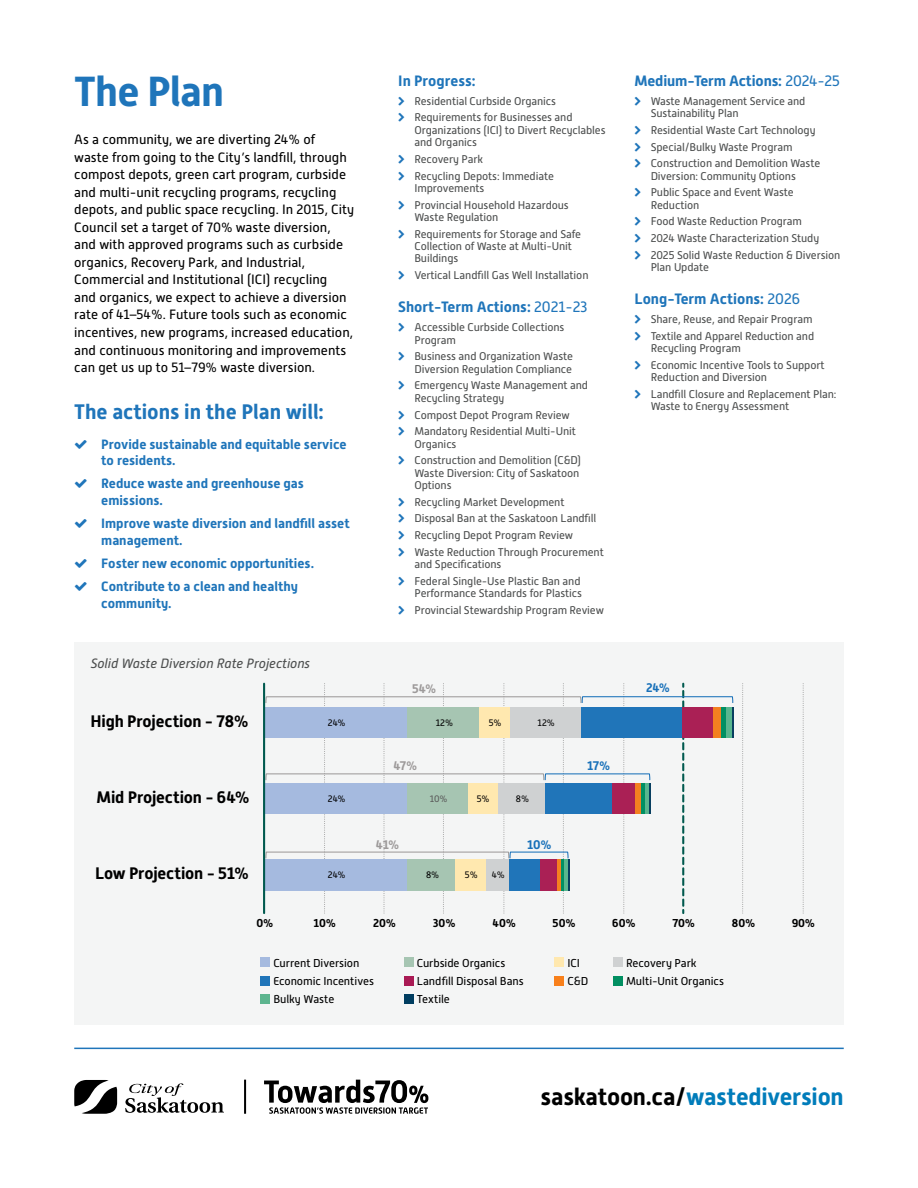
<style>
.page{position:relative;width:918px;height:1188px;background:#fff}
.page>*{position:absolute;margin:0;border:0;box-sizing:border-box;transform-origin:0 0}
.t1{font:700 42px "Alwyn New";letter-spacing:-.02em;color:#1f75ba}
.t2{font:700 24px "Alwyn New";letter-spacing:-.01em;color:#007cba}
.t3{font:700 21px "Alwyn New";color:#1f75ba}
.t4{font:700 16.65px "Alwyn New";letter-spacing:-.01em;color:#000}
.t5{font:700 15px "Alwyn New";color:#1f75ba}
.t6{font:13.5px/17.5px "Alwyn New";color:#000}
.t7{font:700 13.5px/16.5px "Alwyn New";color:#1f75ba}
.t8{font:italic 13.5px "Alwyn New";color:#4d4f4f}
.t9{font:700 12.45px "Alwyn New";color:#9d9a9a}
.t10{font:700 12.45px "Alwyn New";color:#1971b9}
.t11{font:11.4px "Alwyn New";letter-spacing:-.01em;color:#000}
.t12{font:700 11.4px "Alwyn New";color:#000}
.t13{font:11.25px/12.3px "Alwyn New";letter-spacing:-.01em;color:#4d4f4f}
.t14{font:9.45px "Alwyn New";letter-spacing:-.01em;color:#000}
.t15{font:9.45px "Alwyn New";color:#5a5a5a}
.s1{font-weight:400}
.s2{color:#000}
</style>
<div class="page">
<div style="left:74px;top:643px;width:770px;height:382px;background:#f4f5f5"></div>
<svg style="left:264px;top:1080px;width:164px;height:34px"></svg>
<svg style="left:74px;top:1080px;width:43px;height:34px"></svg>
<svg style="left:125px;top:1083px;width:99px;height:30px"></svg>
<hr style="left:244px;top:1080px;width:2px;height:34px;background:#000">
<hr style="left:74px;top:1048px;width:770px;height:1px;background:#1f75ba">
<svg style="left:803px;top:685px;width:1px;height:229px"></svg>
<svg style="left:742px;top:685px;width:1px;height:229px"></svg>
<svg style="left:265px;top:684px;width:469px;height:230px"></svg>
<hr style="left:263px;top:684px;width:2px;height:229px;background:#00594e">
<div style="left:260px;top:958px;width:10px;height:9px;background:#a5badf"></div>
<div style="left:404px;top:958px;width:9px;height:9px;background:#a6c5b2"></div>
<div style="left:554px;top:958px;width:10px;height:9px;background:#ffe8af"></div>
<div style="left:614px;top:958px;width:9px;height:9px;background:#cfd1d2"></div>
<div style="left:260px;top:976px;width:10px;height:10px;background:#2075b9"></div>
<div style="left:404px;top:976px;width:9px;height:10px;background:#a91a54"></div>
<div style="left:554px;top:976px;width:10px;height:10px;background:#f8801b"></div>
<div style="left:614px;top:976px;width:9px;height:10px;background:#018f61"></div>
<div style="left:260px;top:994px;width:10px;height:10px;background:#5db58f"></div>
<div style="left:404px;top:994px;width:9px;height:9px;background:#003d60"></div>
<p class="t1" style="left:74px;top:67px;width:151px">The Plan</p>
<p class="t6" style="left:74px;top:131px;width:281px">As a community, we are diverting 24% of<br>waste from going to the City’s landfill, through compost depots, green cart program, curbside and multi-unit recycling programs, recycling depots, and public space recycling. In 2015, City Council set a target of 70% waste diversion, and with approved programs such as curbside organics, Recovery Park, and Industrial, Commercial and Institutional (ICI) recycling<br>and organics, we expect to achieve a diversion rate of 41–54%. Future tools such as economic incentives, new programs, increased education, and continuous monitoring and improvements can get us up to 51–79% waste diversion.</p>
<p class="t3" style="left:74px;top:399px;width:251px">The actions in the Plan will:</p>
<p class="t7" style="left:101px;top:436px;width:247px">Provide sustainable and equitable service to residents.</p>
<p class="t7" style="left:101px;top:475px;width:204px">Reduce waste and greenhouse gas emissions.</p>
<p class="t7" style="left:101px;top:515px;width:250px">Improve waste diversion and landfill asset management.</p>
<p class="t7" style="left:101px;top:555px;width:214px">Foster new economic opportunities.</p>
<p class="t7" style="left:101px;top:578px;width:198px">Contribute to a clean and healthy community.</p>
<p class="t5" style="left:398px;top:72px;width:79px">In Progress:</p>
<p class="t13" style="left:414px;top:95px;width:143px">Residential Curbside Organics</p>
<p class="t13" style="left:414px;top:111px;width:193px">Requirements for Businesses and<br>Organizations (ICI) to Divert Recyclables and Organics</p>
<p class="t13" style="left:414px;top:153px;width:70px">Recovery Park</p>
<p class="t13" style="left:414px;top:170px;width:141px">Recycling Depots: Immediate<br>Improvements</p>
<p class="t13" style="left:414px;top:199px;width:156px">Provincial Household Hazardous<br>Waste Regulation</p>
<p class="t13" style="left:414px;top:228px;width:168px">Requirements for Storage and Safe<br>Collection of Waste at Multi-Unit<br>Buildings</p>
<p class="t13" style="left:414px;top:269px;width:176px">Vertical Landfill Gas Well Installation</p>
<p class="t5" style="left:398px;top:298px;width:191px">Short-Term Actions: <span class="s1">2021-23</span></p>
<p class="t13" style="left:414px;top:321px;width:151px">Accessible Curbside Collections<br>Program</p>
<p class="t13" style="left:414px;top:350px;width:160px">Business and Organization Waste<br>Diversion Regulation Compliance</p>
<p class="t13" style="left:414px;top:379px;width:175px">Emergency Waste Management and<br>Recycling Strategy</p>
<p class="t13" style="left:414px;top:409px;width:157px">Compost Depot Program Review</p>
<p class="t13" style="left:414px;top:425px;width:163px">Mandatory Residential Multi-Unit<br>Organics</p>
<p class="t13" style="left:414px;top:454px;width:168px">Construction and Demolition (C&amp;D)<br>Waste Diversion: City of Saskatoon<br>Options</p>
<p class="t13" style="left:414px;top:496px;width:152px">Recycling Market Development</p>
<p class="t13" style="left:414px;top:512px;width:183px">Disposal Ban at the Saskatoon Landfill</p>
<p class="t13" style="left:414px;top:529px;width:160px">Recycling Depot Program Review</p>
<p class="t13" style="left:414px;top:546px;width:191px">Waste Reduction Through Procurement and Specifications</p>
<p class="t13" style="left:414px;top:575px;width:169px">Federal Single-Use Plastic Ban and<br>Performance Standards for Plastics</p>
<p class="t13" style="left:414px;top:604px;width:191px">Provincial Stewardship Program Review</p>
<p class="t5" style="left:634px;top:72px;width:207px">Medium-Term Actions: <span class="s1">2024-25</span></p>
<p class="t13" style="left:651px;top:95px;width:156px">Waste Management Service and<br>Sustainability Plan</p>
<p class="t13" style="left:651px;top:124px;width:166px">Residential Waste Cart Technology</p>
<p class="t13" style="left:651px;top:141px;width:143px">Special/Bulky Waste Program</p>
<p class="t13" style="left:651px;top:157px;width:171px">Construction and Demolition Waste<br>Diversion: Community Options</p>
<p class="t13" style="left:651px;top:186px;width:145px">Public Space and Event Waste<br>Reduction</p>
<p class="t13" style="left:651px;top:215px;width:153px">Food Waste Reduction Program</p>
<p class="t13" style="left:651px;top:232px;width:170px">2024 Waste Characterization Study</p>
<p class="t13" style="left:651px;top:249px;width:191px">2025 Solid Waste Reduction &amp; Diversion<br>Plan Update</p>
<p class="t5" style="left:634px;top:290px;width:167px">Long-Term Actions: <span class="s1">2026</span></p>
<p class="t13" style="left:651px;top:313px;width:163px">Share, Reuse, and Repair Program</p>
<p class="t13" style="left:651px;top:330px;width:165px">Textile and Apparel Reduction and<br>Recycling Program</p>
<p class="t13" style="left:651px;top:359px;width:175px">Economic Incentive Tools to Support<br>Reduction and Diversion</p>
<p class="t13" style="left:651px;top:388px;width:187px">Landfill Closure and Replacement Plan:<br>Waste to Energy Assessment</p>
<p class="t8" style="left:91px;top:656px;width:221px">Solid Waste Diversion Rate Projections</p>
<p class="t9" style="left:412px;top:682px;width:26px">54%</p>
<p class="t10" style="left:646px;top:681px;width:25px">24%</p>
<p class="t4" style="left:91px;top:712px;width:160px">High Projection - 78%</p>
<p class="t14" style="left:328px;top:717px;width:19px">24%</p>
<p class="t14" style="left:436px;top:717px;width:19px">12%</p>
<p class="t14" style="left:489px;top:717px;width:14px">5%</p>
<p class="t14" style="left:537px;top:717px;width:19px">12%</p>
<p class="t9" style="left:393px;top:758px;width:25px">47%</p>
<p class="t10" style="left:587px;top:758px;width:25px">17%</p>
<p class="t4" style="left:97px;top:788px;width:155px">Mid Projection - 64%</p>
<p class="t14" style="left:328px;top:793px;width:19px">24%</p>
<p class="t15" style="left:430px;top:793px;width:19px">10%</p>
<p class="t14" style="left:477px;top:793px;width:14px">5%</p>
<p class="t14" style="left:516px;top:793px;width:15px">8%</p>
<p class="t9" style="left:376px;top:837px;width:25px">41%</p>
<p class="t10" style="left:527px;top:837px;width:26px">10%</p>
<p class="t4" style="left:95px;top:864px;width:156px">Low Projection - 51%</p>
<p class="t14" style="left:328px;top:870px;width:19px">24%</p>
<p class="t14" style="left:426px;top:870px;width:15px">8%</p>
<p class="t14" style="left:465px;top:870px;width:14px">5%</p>
<p class="t14" style="left:492px;top:870px;width:14px">4%</p>
<p class="t12" style="left:256px;top:917px;width:18px">0%</p>
<p class="t12" style="left:313px;top:917px;width:24px">10%</p>
<p class="t12" style="left:373px;top:917px;width:24px">20%</p>
<p class="t12" style="left:433px;top:917px;width:24px">30%</p>
<p class="t12" style="left:493px;top:917px;width:25px">40%</p>
<p class="t12" style="left:553px;top:917px;width:25px">50%</p>
<p class="t12" style="left:612px;top:917px;width:25px">60%</p>
<p class="t12" style="left:672px;top:917px;width:24px">70%</p>
<p class="t12" style="left:732px;top:917px;width:25px">80%</p>
<p class="t12" style="left:792px;top:917px;width:25px">90%</p>
<p class="t11" style="left:273px;top:956px;width:88px">Current Diversion</p>
<p class="t11" style="left:417px;top:956px;width:90px">Curbside Organics</p>
<p class="t11" style="left:568px;top:956px;width:14px">ICI</p>
<p class="t11" style="left:626px;top:956px;width:72px">Recovery Park</p>
<p class="t11" style="left:273px;top:975px;width:102px">Economic Incentives</p>
<p class="t11" style="left:417px;top:975px;width:109px">Landfill Disposal Bans</p>
<p class="t11" style="left:568px;top:975px;width:22px">C&amp;D</p>
<p class="t11" style="left:626px;top:975px;width:99px">Multi-Unit Organics</p>
<p class="t11" style="left:273px;top:992px;width:63px">Bulky Waste</p>
<p class="t11" style="left:417px;top:992px;width:35px">Textile</p>
<p class="t2" style="left:541px;top:1083px;width:305px"><span class="s2">saskatoon.ca/</span>wastediversion</p>
</div>
